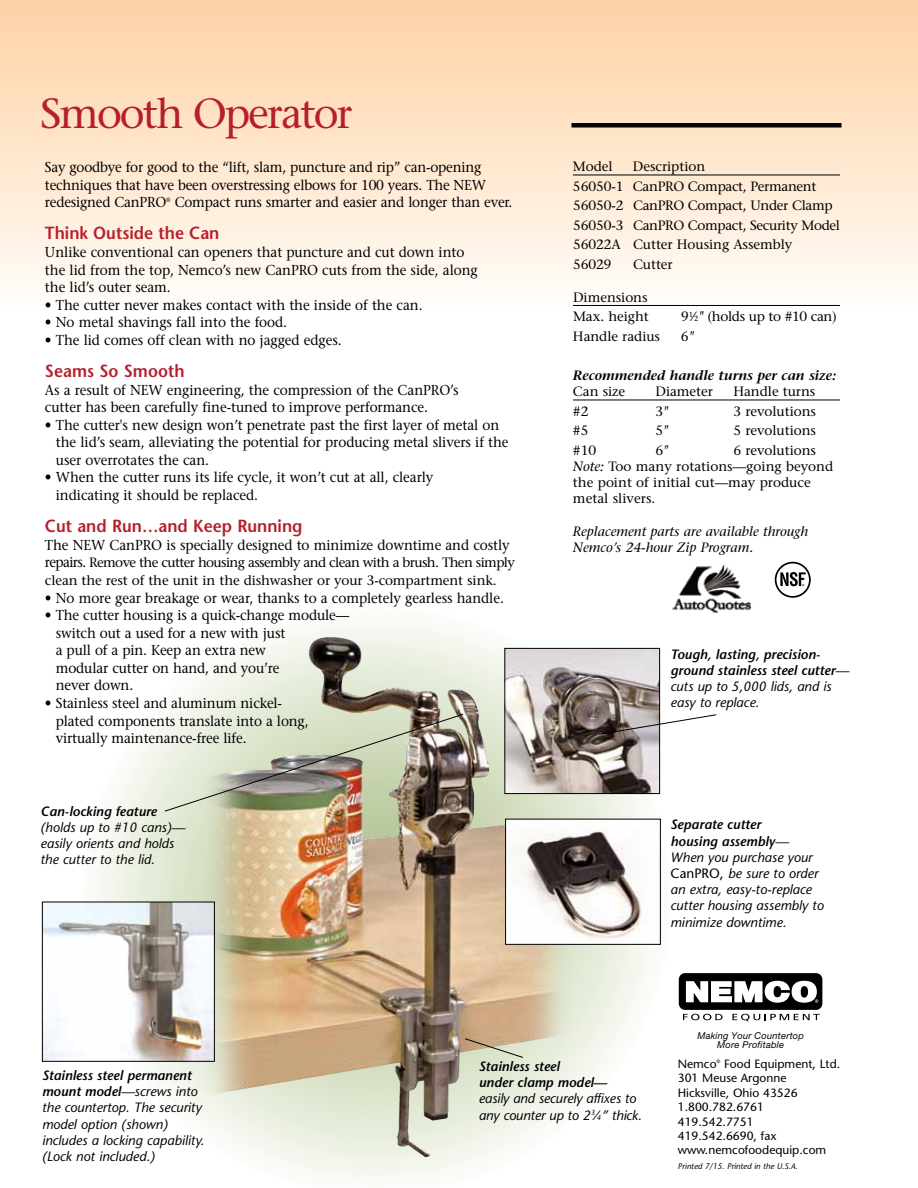
<style>
.page{position:relative;width:918px;height:1188px;background:#fff}
.page>*{position:absolute;margin:0;border:0;box-sizing:border-box;transform-origin:0 0}
.t1{font:42px "Stone Serif";letter-spacing:-.05em;color:#b61f2a}
.t2{font:600 17.55px "Stone Sans";color:#b61f2a;scale:.94 1}
.t3{font:14.4px/17.5px "Stone Serif";letter-spacing:-.005em;color:#000;scale:.94 1}
.t4{font:italic 13.5px/16.2px "Stone Sans";color:#000}
.t5{font:13.5px/16.2px "Stone Serif";letter-spacing:-.005em;color:#000}
.t6{font:13.5px/19.5px "Stone Serif";letter-spacing:-.025em;color:#000}
.t7{font:italic 600 13.5px/16.2px "Stone Sans";color:#000}
.t8{font:13.5px/17.5px "Stone Serif";letter-spacing:-.045em;color:#000}
.t9{font:italic 13.5px/16.2px "Stone Serif";color:#000}
.t10{font:italic 600 13.5px "Stone Serif";letter-spacing:-.005em;color:#000}
.t11{font:12px/14.4px "Stone Sans";color:#000}
.t12{font:italic 9.45px/9.9px "Helvetica Neue";letter-spacing:.025em;color:#000;text-align:center}
.t13{font:italic 8.25px "Stone Sans";color:#000}
.t14{font:6.15px "Stone Serif";color:#000;scale:.94 1}
.t15{font:4.95px "Stone Sans";color:#000}
.s1{font-size:14.4px}
.s2{font-size:7.35px}
.s3{font-style:italic}
.s4{font-weight:400}
.s5{font-weight:600}
.s6{font-style:normal}
</style>
<div class="page">
<div style="left:0;top:0;width:918px;height:310px;background:linear-gradient(to bottom,#fdd1a3,#fffdf9)"></div>
<div style="left:571px;top:123px;width:270px;height:5px;background:#000"></div>
<svg style="left:80px;top:620px;width:581px;height:562px"></svg>
<img style="left:181px;top:650px;width:229px;height:477px">
<svg style="left:464px;top:1038px;width:60px;height:20px"></svg>
<svg style="left:679px;top:973px;width:143px;height:48px"></svg>
<img style="left:507px;top:821px;width:152px;height:122px">
<div style="left:505px;top:819px;width:156px;height:126px;border:1px solid #000"></div>
<img style="left:44px;top:904px;width:169px;height:156px">
<div style="left:42px;top:902px;width:173px;height:160px;border:1px solid #000"></div>
<img style="left:506px;top:650px;width:152px;height:142px">
<div style="left:504px;top:648px;width:156px;height:146px;border:1px solid #000"></div>
<hr style="left:573px;top:175px;width:267px;height:1px;background:#000">
<hr style="left:573px;top:305px;width:267px;height:1px;background:#000">
<hr style="left:573px;top:400px;width:267px;height:1px;background:#000">
<div style="left:775px;top:562px;width:36px;height:36px;border:2px solid #000;border-radius:50%"></div>
<svg style="left:780px;top:572px;width:26px;height:14px"></svg>
<svg style="left:598px;top:714px;width:119px;height:21px"></svg>
<img style="left:164px;top:713px;width:300px;height:99px">
<img style="left:672px;top:564px;width:81px;height:49px">
<h1 class="t1" style="left:41px;top:87px;width:314px">Smooth Operator</h1>
<p class="t3" style="left:45px;top:158px;width:471px">Say goodbye for good to the “lift, slam, puncture and rip” can-opening techniques that have been overstressing elbows for 100 years. The NEW redesigned CanPRO</p>
<p class="t14" style="left:166px;top:196px;width:6px">®</p>
<p class="t3" style="left:175px;top:193px;width:361px">Compact runs smarter and easier and longer than ever.</p>
<p class="t2" style="left:45px;top:222px;width:187px">Think Outside the Can</p>
<p class="t3" style="left:45px;top:243px;width:462px">Unlike conventional can openers that puncture and cut down into the lid from the top, Nemco’s new CanPRO cuts from the side, along the lid’s outer seam.</p>
<p class="t3" style="left:45px;top:296px;width:403px">• The cutter never makes contact with the inside of the can.</p>
<p class="t3" style="left:45px;top:313px;width:259px">• No metal shavings fall into the food.</p>
<p class="t3" style="left:45px;top:331px;width:317px">• The lid comes off clean with no jagged edges.</p>
<p class="t2" style="left:45px;top:360px;width:150px">Seams So Smooth</p>
<p class="t3" style="left:45px;top:381px;width:442px">As a result of NEW engineering, the compression of the CanPRO’s cutter has been carefully fine-tuned to improve performance.</p>
<p class="t3" style="left:56px;top:416px;width:483px;text-indent:-11px">• The cutter's new design won’t penetrate past the first layer of metal on the lid’s seam, alleviating the potential for producing metal slivers if the user overrotates the can.</p>
<p class="t3" style="left:56px;top:469px;width:403px;text-indent:-11px">• When the cutter runs its life cycle, it won’t cut at all, clearly indicating it should be replaced.</p>
<p class="t2" style="left:45px;top:515px;width:276px">Cut and Run…and Keep Running</p>
<p class="t3" style="left:45px;top:536px;width:496px">The NEW CanPRO is specially designed to minimize downtime and costly</p>
<p class="t8" style="left:45px;top:554px;width:472px"><span class="s1">repairs.</span> Remove the cutter housing assembly and clean with a brush. Then simply clean the rest of the unit in the dishwasher or your 3-compartment sink.</p>
<p class="t3" style="left:45px;top:589px;width:490px">• No more gear breakage or wear, thanks to a completely gearless handle.</p>
<p class="t3" style="left:56px;top:606px;width:314px;text-indent:-11px">• The cutter housing is a quick-change module— switch out a used for a new with just<br>a pull of a pin. Keep an extra new<br>modular cutter on hand, and you’re<br>never down.</p>
<p class="t3" style="left:56px;top:694px;width:271px;text-indent:-11px">• Stainless steel and aluminum nickel&shy;plated components translate into a long, virtually maintenance-free life.</p>
<p class="t7" style="left:41px;top:803px;width:118px">Can-locking feature</p>
<p class="t4" style="left:41px;top:819px;width:146px">(holds up to #10 cans)— easily orients and holds the cutter to the lid.</p>
<p class="t5" style="left:573px;top:158px;width:41px">Model</p>
<p class="t6" style="left:573px;top:157px;width:269px;text-indent:60px">Description<br>56050-1 CanPRO Compact, Permanent<br>56050-2 CanPRO Compact, Under Clamp<br>56050-3 CanPRO Compact, Security Model<br>56022A Cutter Housing Assembly<br>56029</p>
<p class="t5" style="left:633px;top:256px;width:41px">Cutter</p>
<p class="t5" style="left:573px;top:287px;width:77px;line-height:19.5px">Dimensions<br>Max. height</p>
<p class="t6" style="left:681px;top:307px;width:157px">9<sup>1</sup>⁄<span class="s2">2</span><span class="s3">"</span> (holds up to #10 can)</p>
<p class="t5" style="left:573px;top:328px;width:89px">Handle radius</p>
<p class="t5" style="left:681px;top:328px;width:14px">6<span class="s3">"</span></p>
<p class="t10" style="left:573px;top:367px;width:265px">Recommended handle turns per can size:</p>
<p class="t5" style="left:573px;top:383px;width:54px">Can size</p>
<p class="t5" style="left:655px;top:383px;width:59px">Diameter</p>
<p class="t5" style="left:733px;top:383px;width:83px">Handle turns</p>
<p class="t5" style="left:573px;top:403px;width:17px">#2</p>
<p class="t5" style="left:655px;top:403px;width:14px">3<span class="s3">"</span></p>
<p class="t5" style="left:733px;top:403px;width:84px">3 revolutions</p>
<p class="t5" style="left:573px;top:422px;width:17px">#5</p>
<p class="t5" style="left:655px;top:422px;width:14px">5<span class="s3">"</span></p>
<p class="t5" style="left:733px;top:422px;width:84px">5 revolutions</p>
<p class="t5" style="left:573px;top:442px;width:25px">#10</p>
<p class="t5" style="left:655px;top:442px;width:14px">6<span class="s3">"</span></p>
<p class="t5" style="left:573px;top:442px;width:262px;text-indent:161px">6 revolutions<br><span class="s3">Note:</span> Too many rotations—going beyond the point of initial cut—may produce metal slivers.</p>
<p class="t9" style="left:573px;top:523px;width:237px">Replacement parts are available through<br>Nemco’s 24-hour Zip Program.</p>
<p class="t7" style="left:671px;top:646px;width:180px">Tough, lasting, precision&shy;ground stainless steel cutter<span class="s4">— cuts up to 5,000 lids, and is easy to replace.</span></p>
<p class="t4" style="left:671px;top:817px;width:155px"><span class="s5">Separate cutter<br>housing assembly</span>—<br>When you purchase your<br><span class="s6">CanPRO,</span> be sure to order an extra, easy-to-replace cutter housing assembly to minimize downtime.</p>
<p class="t12" style="left:697px;top:1030px;width:108px">Making Your Countertop<br>More Profitable</p>
<p class="t4" style="left:42px;top:1067px;width:164px"><span class="s5">Stainless steel permanent mount model</span>—screws into the countertop. The security model option (shown) includes a locking capability. (Lock not included.)</p>
<p class="t7" style="left:479px;top:1058px;width:130px">Stainless steel<br>under clamp model—</p>
<p class="t4" style="left:479px;top:1091px;width:164px">easily and securely affixes to any counter up to 2<sup>3</sup>⁄<span class="s2">4</span>” thick.</p>
<p class="t11" style="left:678px;top:1056px;width:164px;text-indent:46px">Food Equipment, Ltd.<br>301 Meuse Argonne<br>Hicksville, Ohio 43526<br>1.800.782.6761<br>419.542.7751<br>419.542.6690, fax www.nemcofoodequip.com</p>
<p class="t11" style="left:678px;top:1056px;width:40px">Nemco</p>
<p class="t15" style="left:717px;top:1059px;width:5px">®</p>
<p class="t13" style="left:678px;top:1161px;width:122px">Printed 7/15. Printed in the U.S.A.</p>
</div>
